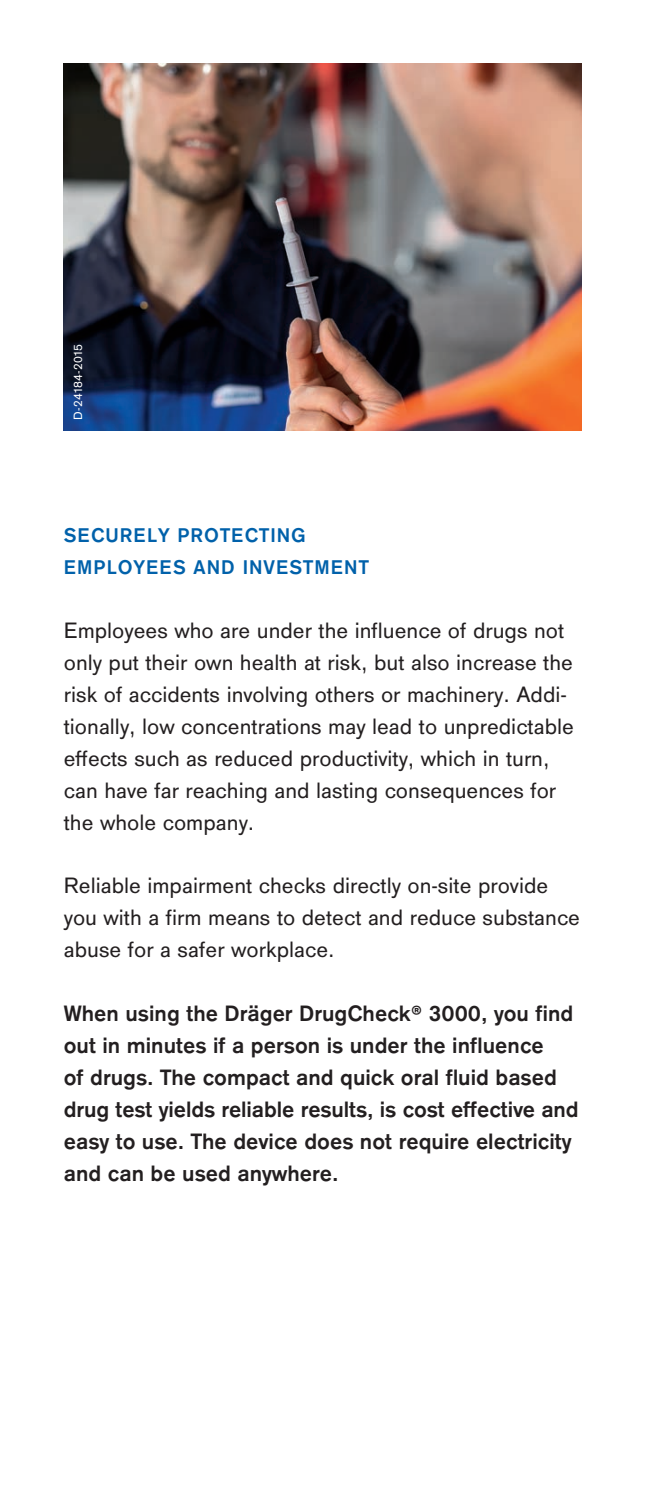
<style>
.page{position:relative;width:645px;height:1489px;background:#fff}
.page>*{position:absolute;margin:0;border:0;box-sizing:border-box;transform-origin:0 0}
.t1{font:23px/32px "Draeger Sans";color:#231f20}
.t2{font:700 23px/32px "Draeger Sans";color:#231f20}
.Zwischenüberschrift{font:700 20.5px/32px "Draeger Sans";letter-spacing:.05em;color:#0161aa}
.Image_number_white{font:12.5px "Draeger Sans";letter-spacing:.025em;color:#fff}
</style>
<div class="page">
<img style="left:64px;top:64px;width:517px;height:367px">
<p class="Image_number_white" style="left:69px;top:420px;width:78px;rotate:-90deg">D-24184-2015</p>
<p class="Zwischenüberschrift" style="left:64px;top:518px;width:307px">SECURELY PROTECTING<br>EMPLOYEES AND INVESTMENT</p>
<p class="t1" style="left:64px;top:613px;width:512px">Employees who are under the influence of drugs not only put their own health at risk, but also increase the risk of accidents involving others or machinery. Addi&shy;tionally, low concentrations may lead to unpredictable effects such as reduced productivity, which in turn, can have far reaching and lasting consequences for the whole company.</p>
<p class="t1" style="left:64px;top:868px;width:518px">Reliable impairment checks directly on-site provide you with a firm means to detect and reduce substance abuse for a safer workplace.</p>
<p class="t2" style="left:64px;top:996px;width:516px">When using the Dräger DrugCheck® 3000, you find out in minutes if a person is under the influence<br>of drugs. The compact and quick oral fluid based drug test yields reliable results, is cost effective and easy to use. The device does not require electricity and can be used anywhere.</p>
</div>
